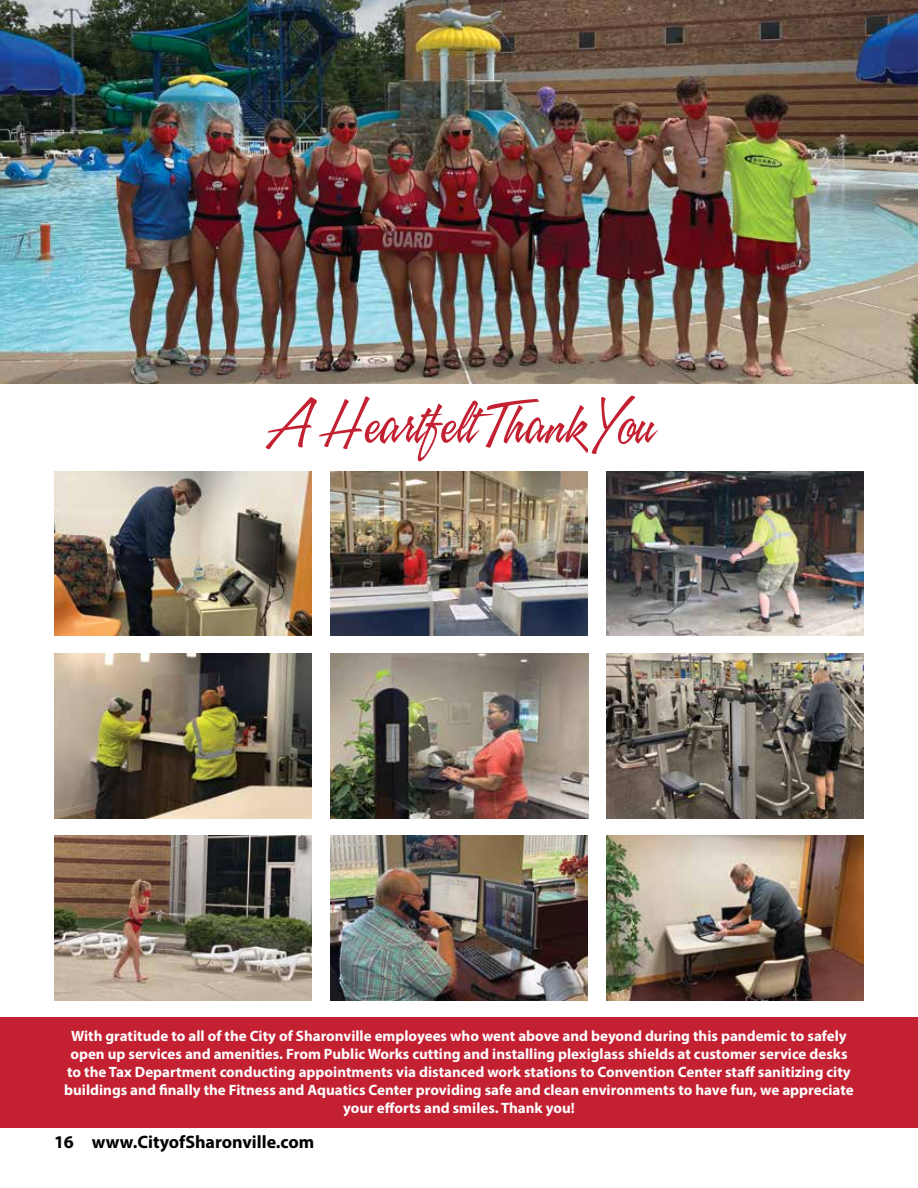
<style>
.page{position:relative;width:918px;height:1188px;background:#fff}
.page>*{position:absolute;margin:0;border:0;box-sizing:border-box;transform-origin:0 0}
.t1{font:54px "A&S Speedway";color:#c32032}
.t2{font:700 18px "Myriad Pro";color:#000}
.t3{font:700 15px/18px "Myriad Pro";color:#fff;text-align:center}
</style>
<div class="page">
<img style="left:0;top:0;width:918px;height:383px">
<img style="left:54px;top:471px;width:258px;height:165px">
<img style="left:606px;top:835px;width:258px;height:165px">
<img style="left:330px;top:653px;width:258px;height:165px">
<div style="left:0;top:1017px;width:918px;height:111px;background:#c32032"></div>
<img style="left:330px;top:835px;width:258px;height:165px">
<img style="left:606px;top:471px;width:258px;height:165px">
<img style="left:54px;top:653px;width:258px;height:165px">
<img style="left:330px;top:471px;width:258px;height:165px">
<img style="left:606px;top:653px;width:258px;height:165px">
<img style="left:54px;top:835px;width:258px;height:165px">
<h1 class="t1" style="left:265px;top:395px;width:390px">A Heartfelt Thank You</h1>
<p class="t3" style="left:64px;top:1026px;width:791px">With gratitude to all of the City of Sharonville employees who went above and beyond during this pandemic to safely open up services and amenities. From Public Works cutting and installing plexiglass shields at customer service desks to the Tax Department conducting appointments via distanced work stations to Convention Center staff sanitizing city buildings and finally the Fitness and Aquatics Center providing safe and clean environments to have fun, we appreciate your efforts and smiles. Thank you!</p>
<p class="t2" style="left:54px;top:1130px;width:262px">16 www.CityofSharonville.com</p>
</div>
